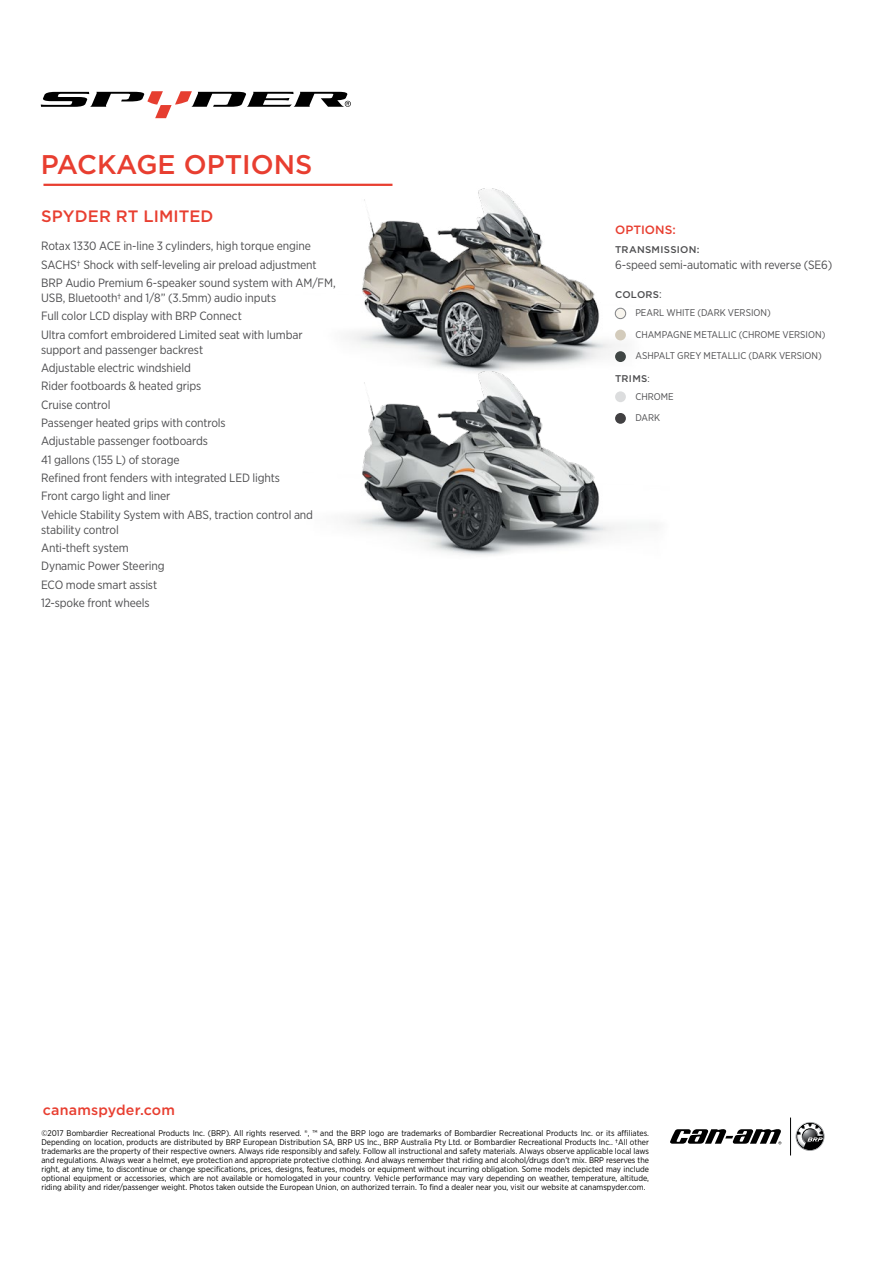
<style>
.page{position:relative;width:893px;height:1263px;background:#fff}
.page>*{position:absolute;margin:0;border:0;box-sizing:border-box;transform-origin:0 0}
.t1{font:500 27px "Gotham";color:#e83e30}
.Spec_Header_p2{font:500 16.5px "Gotham";letter-spacing:.01em;color:#e83e30}
.K_TrdGothBld2_MDLNAM{font:500 14.25px "Gotham";letter-spacing:.015em;color:#e83e30}
.Specs_p2{font:12px/15px "Gotham Narrow";letter-spacing:-.01em;color:#4d4d4f}
.Specs_p2-2{font:500 12px "Gotham";letter-spacing:.005em;color:#e83e30}
.Paint_Caption_1{font:9.75px "Gotham Narrow";color:#4d4d4f}
.Paint_Caption_1-2{font:500 9.75px "Gotham";letter-spacing:.03em;color:#4d4d4f}
.Disclaimer{font:8.25px/9px "Gotham Narrow";color:#000}
.s1{font-family:"Gotham Narrow";font-weight:400;font-size:11.25px}
.s2{font-family:"Gotham Narrow";font-weight:400}
</style>
<div class="page">
<img style="left:303px;top:183px;width:323px;height:128px">
<svg style="left:41px;top:91px;width:310px;height:27px"></svg>
<img style="left:347px;top:311px;width:309px;height:244px">
<hr style="left:43px;top:184px;width:349px;height:2px;background:#e83e30">
<div style="left:615px;top:308px;width:11px;height:11px;background:#f8f5ee;border-radius:50%"></div>
<div style="left:615px;top:308px;width:11px;height:11px;border:1px solid #808285;border-radius:50%"></div>
<div style="left:615px;top:330px;width:11px;height:10px;background:#d3cbbb;border-radius:50%"></div>
<div style="left:615px;top:351px;width:11px;height:11px;background:#3f4543;border-radius:50%"></div>
<div style="left:615px;top:391px;width:11px;height:11px;background:#dcddde;border-radius:50%"></div>
<div style="left:615px;top:413px;width:11px;height:11px;background:#414042;border-radius:50%"></div>
<hr style="left:790px;top:1117px;width:1px;height:38px;background:#000">
<svg style="left:795px;top:1122px;width:29px;height:29px"></svg>
<svg style="left:670px;top:1129px;width:111px;height:15px"></svg>
<p class="t1" style="left:41px;top:147px;width:273px">PACKAGE OPTIONS</p>
<p class="Spec_Header_p2" style="left:41px;top:205px;width:174px">SPYDER RT LIMITED</p>
<p class="Specs_p2" style="left:41px;top:238px;width:271px">Rotax 1330 ACE in-line 3 cylinders, high torque engine</p>
<p class="Specs_p2" style="left:41px;top:257px;width:277px">SACHS† Shock with self-leveling air preload adjustment</p>
<p class="Specs_p2" style="left:41px;top:275px;width:296px">BRP Audio Premium 6-speaker sound system with AM/FM,<br>USB, Bluetooth† and 1/8” (3.5mm) audio inputs</p>
<p class="Specs_p2" style="left:41px;top:308px;width:202px">Full color LCD display with BRP Connect</p>
<p class="Specs_p2" style="left:41px;top:327px;width:263px">Ultra comfort embroidered Limited seat with lumbar support and passenger backrest</p>
<p class="Specs_p2" style="left:41px;top:360px;width:151px">Adjustable electric windshield</p>
<p class="Specs_p2" style="left:41px;top:378px;width:162px">Rider footboards &amp; heated grips</p>
<p class="Specs_p2" style="left:41px;top:397px;width:71px">Cruise control</p>
<p class="Specs_p2" style="left:41px;top:415px;width:186px">Passenger heated grips with controls</p>
<p class="Specs_p2" style="left:41px;top:433px;width:168px">Adjustable passenger footboards</p>
<p class="Specs_p2" style="left:41px;top:452px;width:140px">41 gallons (155 L) of storage</p>
<p class="Specs_p2" style="left:41px;top:470px;width:240px">Refined front fenders with integrated LED lights</p>
<p class="Specs_p2" style="left:41px;top:488px;width:131px">Front cargo light and liner</p>
<p class="Specs_p2" style="left:41px;top:507px;width:274px">Vehicle Stability System with ABS, traction control and stability control</p>
<p class="Specs_p2" style="left:41px;top:540px;width:89px">Anti-theft system</p>
<p class="Specs_p2" style="left:41px;top:558px;width:125px">Dynamic Power Steering</p>
<p class="Specs_p2" style="left:41px;top:577px;width:118px">ECO mode smart assist</p>
<p class="Specs_p2" style="left:41px;top:595px;width:110px">12-spoke front wheels</p>
<p class="Specs_p2-2" style="left:615px;top:222px;width:62px">OPTIONS:</p>
<p class="Paint_Caption_1-2" style="left:615px;top:243px;width:86px">TRANSMISSION:</p>
<p class="Specs_p2" style="left:615px;top:257px;width:219px">6-speed semi-automatic with reverse (SE6)</p>
<p class="Paint_Caption_1-2" style="left:615px;top:288px;width:48px">COLORS<span class="s1">:</span></p>
<p class="Paint_Caption_1" style="left:635px;top:307px;width:137px">PEARL WHITE (DARK VERSION)</p>
<p class="Paint_Caption_1" style="left:635px;top:328px;width:192px">CHAMPAGNE METALLIC (CHROME VERSION)</p>
<p class="Paint_Caption_1" style="left:635px;top:350px;width:188px">ASHPALT GREY METALLIC (DARK VERSION)</p>
<p class="Paint_Caption_1-2" style="left:615px;top:372px;width:36px">TRIMS<span class="s2">:</span></p>
<p class="Paint_Caption_1" style="left:635px;top:390px;width:40px">CHROME</p>
<p class="Paint_Caption_1" style="left:635px;top:412px;width:26px">DARK</p>
<p class="K_TrdGothBld2_MDLNAM" style="left:43px;top:1100px;width:134px">canamspyder.com</p>
<p class="Disclaimer" style="left:41px;top:1128px;width:609px">©2017 Bombardier Recreational Products Inc. (BRP). All rights reserved. ®, ™ and the BRP logo are trademarks of Bombardier Recreational Products Inc. or its affiliates.<br>Depending on location, products are distributed by BRP European Distribution SA, BRP US Inc., BRP Australia Pty Ltd. or Bombardier Recreational Products Inc.. †All other trademarks are the property of their respective owners. Always ride responsibly and safely. Follow all instructional and safety materials. Always observe applicable local laws and regulations. Always wear a helmet, eye protection and appropriate protective clothing. And always remember that riding and alcohol/drugs don’t mix. BRP reserves the right, at any time, to discontinue or change specifications, prices, designs, features, models or equipment without incurring obligation. Some models depicted may include optional equipment or accessories, which are not available or homologated in your country. Vehicle performance may vary depending on weather, temperature, altitude, riding ability and rider/passenger weight. Photos taken outside the European Union, on authorized terrain. To find a dealer near you, visit our website at canamspyder.com.</p>
</div>
